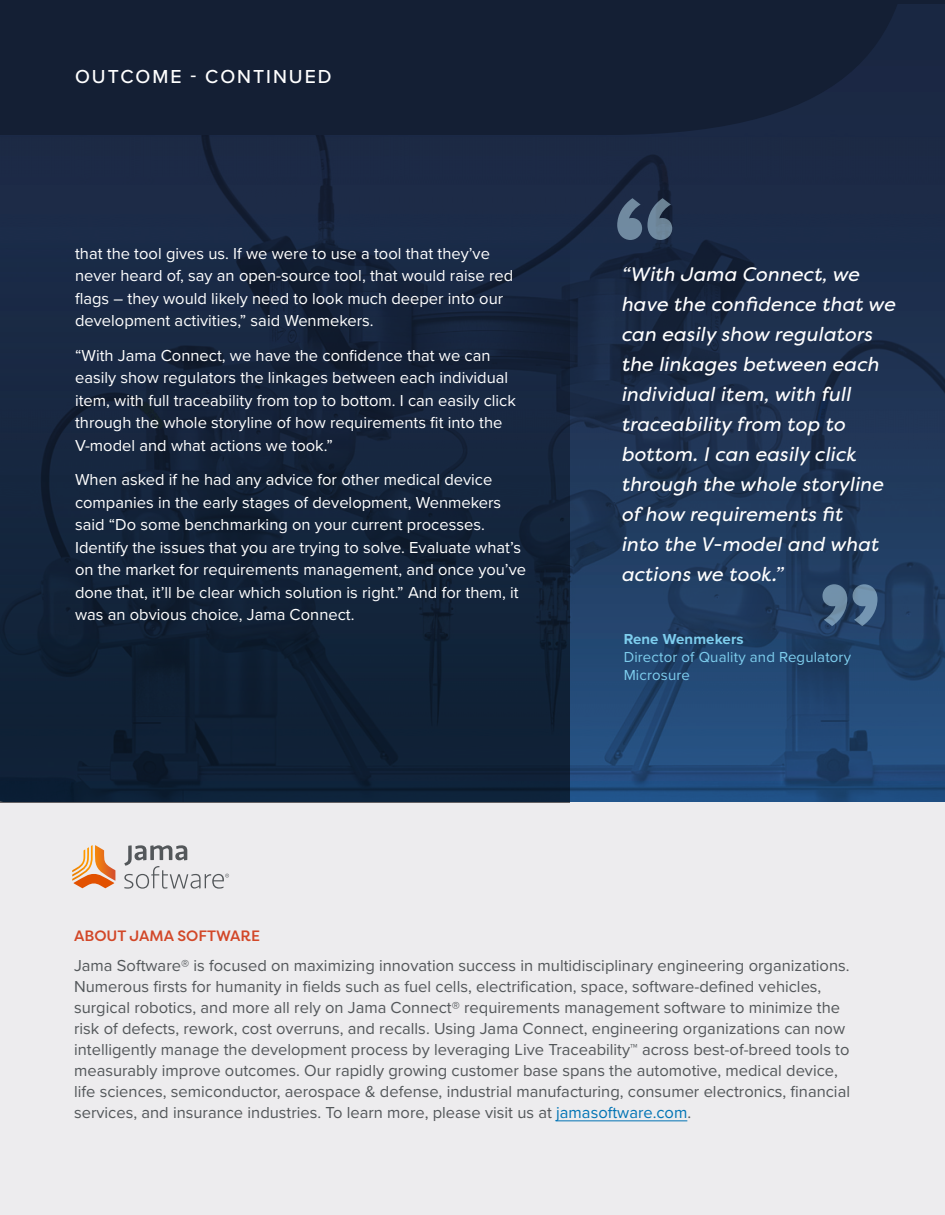
<style>
.page{position:relative;width:945px;height:1215px;background:#fff}
.page>*{position:absolute;margin:0;border:0;box-sizing:border-box;transform-origin:0 0}
.t1{font:italic 19.5px/30px "Filson Pro";letter-spacing:.01em;color:#fff}
.t2{font:500 19.5px "Proxima Nova";letter-spacing:.1em;color:#fff}
.Bullets_Summary_Page{font:16.5px/22.5px "Proxima Nova";color:#fff}
.Bullets_Summary_Page-2{font:16.5px/21px "Proxima Nova";color:#53575a}
.t3{font:15px/18px "Proxima Nova";letter-spacing:.01em;color:#7eceee}
.box_head_red{font:500 15px "Filson Pro";color:#d24728}
.s1{font-weight:700}
.s2{color:#0274b5}
</style>
<div class="page">
<img style="left:0;top:5px;width:945px;height:798px">
<svg style="left:0;top:0;width:914px;height:135px;background:#141f35"></svg>
<div style="left:0;top:803px;width:945px;height:412px;background:#edecee"></div>
<svg style="left:124px;top:845px;width:105px;height:44px"></svg>
<svg style="left:72px;top:845px;width:43px;height:43px"></svg>
<hr style="left:556px;top:1120px;width:131px;height:1px;background:#0274b5">
<svg style="left:0;top:187px;width:570px;height:615px;background:#13233a"></svg>
<svg style="left:617px;top:198px;width:55px;height:42px;background:#4b6077"></svg>
<svg style="left:822px;top:584px;width:56px;height:42px;background:#4f6c8a"></svg>
<p class="t2" style="left:75px;top:62px;width:258px">OUTCOME - CONTINUED</p>
<p class="Bullets_Summary_Page" style="left:75px;top:241px;width:440px">that the tool gives us. If we were to use a tool that they’ve never heard of, say an open-source tool, that would raise red flags – they would likely need to look much deeper into our development activities,” said Wenmekers.</p>
<p class="Bullets_Summary_Page" style="left:75px;top:343px;width:442px">“With Jama Connect, we have the confidence that we can easily show regulators the linkages between each individual item, with full traceability from top to bottom. I can easily click through the whole storyline of how requirements fit into the V-model and what actions we took.”</p>
<p class="Bullets_Summary_Page" style="left:75px;top:468px;width:453px">When asked if he had any advice for other medical device companies in the early stages of development, Wenmekers said “Do some benchmarking on your current processes.<br>Identify the issues that you are trying to solve. Evaluate what’s on the market for requirements management, and once you’ve done that, it’ll be clear which solution is right.” And for them, it was an obvious choice, Jama Connect.</p>
<p class="t1" style="left:621px;top:259px;width:276px">“With Jama Connect, we have the confidence that we can easily show regulators the linkages between each individual item, with full traceability from top to bottom. I can easily click through the whole storyline of how requirements fit<br>into the V-model and what actions we took.”</p>
<p class="t3" style="left:624px;top:630px;width:229px"><span class="s1">Rene Wenmekers<br></span>Director of Quality and Regulatory<br>Microsure</p>
<p class="box_head_red" style="left:74px;top:926px;width:187px">ABOUT JAMA SOFTWARE</p>
<p class="Bullets_Summary_Page-2" style="left:74px;top:955px;width:778px">Jama Software® is focused on maximizing innovation success in multidisciplinary engineering organizations.<br>Numerous firsts for humanity in fields such as fuel cells, electrification, space, software-defined vehicles, surgical robotics, and more all rely on Jama Connect® requirements management software to minimize the risk of defects, rework, cost overruns, and recalls. Using Jama Connect, engineering organizations can now intelligently manage the development process by leveraging Live Traceability™ across best-of-breed tools to measurably improve outcomes. Our rapidly growing customer base spans the automotive, medical device, life sciences, semiconductor, aerospace &amp; defense, industrial manufacturing, consumer electronics, financial services, and insurance industries. To learn more, please visit us at <span class="s2">jamasoftware.com</span>.</p>
</div>
